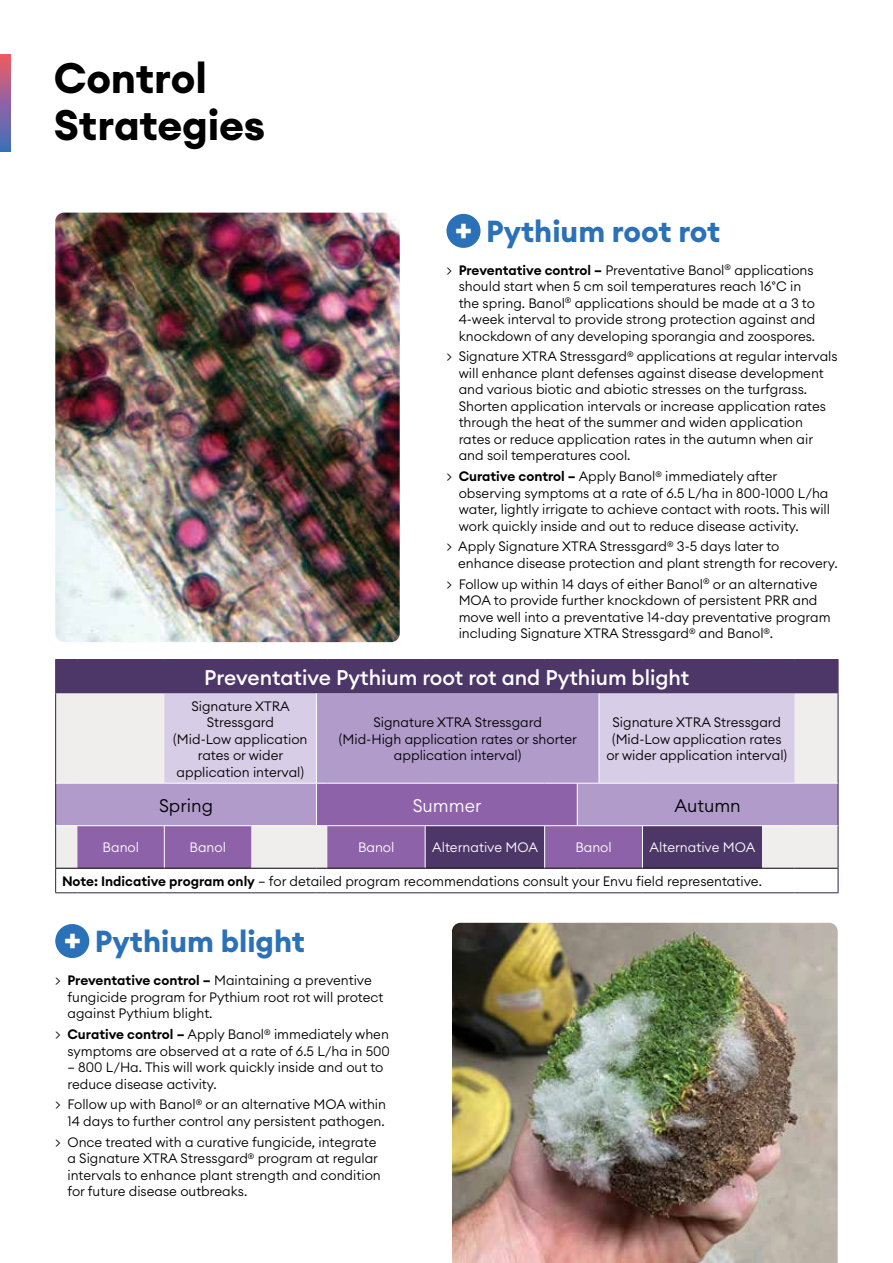
<style>
.page{position:relative;width:893px;height:1263px;background:#fff}
.page>*{position:absolute;margin:0;border:0;box-sizing:border-box;transform-origin:0 0}
.t1{font:700 42px/46.5px "Euclid Circular A";letter-spacing:-.005em;color:#000}
.t2{font:700 30px "Euclid Circular A";color:#2b71b8}
.t3{font:500 21px "Euclid Circular A";color:#fff}
.t4{font:300 18px "Euclid Circular A";color:#000}
.t5{font:300 18px "Euclid Circular A";color:#fff}
.t6{font:300 13.5px/16.5px "Euclid Circular A";color:#000}
.t7{font:300 13.5px "Euclid Circular A";color:#fff}
.s1{font-size:34.5px;color:#fff}
.s2{font-weight:600}
</style>
<div class="page">
<svg style="left:0;top:55px;width:10px;height:97px"></svg>
<div style="left:446px;top:214px;width:34px;height:34px;background:#2b71b8;border-radius:50%"></div>
<div style="left:55px;top:924px;width:34px;height:34px;background:#2b71b8;border-radius:50%"></div>
<div style="left:56px;top:660px;width:782px;height:33px;background:#4d3668"></div>
<svg style="left:56px;top:826px;width:782px;height:42px;background:#9588a3"></svg>
<svg style="left:56px;top:693px;width:782px;height:132px;background:#cabcda"></svg>
<svg style="left:77px;top:784px;width:565px;height:84px;background:#9676af"></svg>
<hr style="left:55px;top:693px;width:1px;height:90px;background:#312345">
<hr style="left:838px;top:693px;width:1px;height:90px;background:#312345">
<hr style="left:55px;top:783px;width:1px;height:43px;background:#312345">
<hr style="left:838px;top:783px;width:1px;height:43px;background:#312345">
<hr style="left:55px;top:826px;width:1px;height:42px;background:#312345">
<hr style="left:838px;top:826px;width:1px;height:42px;background:#312345">
<svg style="left:838px;top:868px;width:1px;height:24px"></svg>
<hr style="left:77px;top:892px;width:87px;height:1px;background:#312345">
<hr style="left:164px;top:892px;width:87px;height:1px;background:#312345">
<hr style="left:251px;top:892px;width:65px;height:1px;background:#312345">
<hr style="left:327px;top:892px;width:98px;height:1px;background:#312345">
<hr style="left:425px;top:892px;width:120px;height:1px;background:#312345">
<hr style="left:545px;top:892px;width:32px;height:1px;background:#312345">
<svg style="left:577px;top:892px;width:22px;height:1px"></svg>
<hr style="left:599px;top:892px;width:43px;height:1px;background:#312345">
<hr style="left:642px;top:892px;width:120px;height:1px;background:#312345">
<hr style="left:762px;top:892px;width:33px;height:1px;background:#312345">
<hr style="left:795px;top:892px;width:43px;height:1px;background:#312345">
<svg style="left:56px;top:783px;width:21px;height:1px"></svg>
<hr style="left:77px;top:783px;width:87px;height:1px;background:#fff">
<hr style="left:316px;top:783px;width:1px;height:42px;background:#fff">
<hr style="left:327px;top:783px;width:98px;height:1px;background:#fff">
<hr style="left:425px;top:783px;width:120px;height:1px;background:#fff">
<hr style="left:545px;top:783px;width:32px;height:1px;background:#fff">
<svg style="left:578px;top:783px;width:21px;height:1px"></svg>
<hr style="left:577px;top:783px;width:1px;height:42px;background:#fff">
<hr style="left:795px;top:783px;width:43px;height:1px;background:#fff">
<svg style="left:56px;top:825px;width:21px;height:1px"></svg>
<hr style="left:251px;top:825px;width:65px;height:1px;background:#fff">
<hr style="left:425px;top:825px;width:120px;height:1px;background:#fff">
<hr style="left:545px;top:825px;width:32px;height:1px;background:#fff">
<hr style="left:544px;top:826px;width:1px;height:42px;background:#fff">
<svg style="left:577px;top:825px;width:22px;height:1px"></svg>
<hr style="left:599px;top:825px;width:43px;height:1px;background:#fff">
<hr style="left:316px;top:693px;width:1px;height:90px;background:#fff">
<hr style="left:164px;top:783px;width:87px;height:1px;background:#fff">
<hr style="left:251px;top:783px;width:65px;height:1px;background:#fff">
<hr style="left:599px;top:693px;width:1px;height:90px;background:#fff">
<hr style="left:599px;top:783px;width:43px;height:1px;background:#fff">
<hr style="left:642px;top:783px;width:120px;height:1px;background:#fff">
<hr style="left:762px;top:783px;width:33px;height:1px;background:#fff">
<hr style="left:642px;top:826px;width:1px;height:42px;background:#fff">
<hr style="left:327px;top:825px;width:98px;height:1px;background:#fff">
<hr style="left:425px;top:826px;width:1px;height:42px;background:#fff">
<hr style="left:164px;top:825px;width:87px;height:1px;background:#fff">
<hr style="left:77px;top:825px;width:87px;height:1px;background:#fff">
<hr style="left:164px;top:826px;width:1px;height:42px;background:#fff">
<svg style="left:55px;top:868px;width:22px;height:25px"></svg>
<hr style="left:77px;top:868px;width:87px;height:1px;background:#000">
<hr style="left:164px;top:868px;width:87px;height:1px;background:#000">
<hr style="left:251px;top:868px;width:65px;height:1px;background:#000">
<hr style="left:327px;top:868px;width:98px;height:1px;background:#000">
<hr style="left:425px;top:868px;width:120px;height:1px;background:#000">
<hr style="left:545px;top:868px;width:32px;height:1px;background:#000">
<svg style="left:577px;top:868px;width:22px;height:1px"></svg>
<hr style="left:599px;top:868px;width:43px;height:1px;background:#000">
<hr style="left:642px;top:868px;width:120px;height:1px;background:#000">
<hr style="left:762px;top:868px;width:33px;height:1px;background:#000">
<hr style="left:795px;top:868px;width:43px;height:1px;background:#000">
<svg style="left:55px;top:659px;width:22px;height:1px"></svg>
<hr style="left:55px;top:660px;width:1px;height:33px;background:#4d3668">
<hr style="left:77px;top:659px;width:87px;height:1px;background:#4d3668">
<hr style="left:164px;top:659px;width:87px;height:1px;background:#4d3668">
<hr style="left:251px;top:659px;width:65px;height:1px;background:#4d3668">
<hr style="left:327px;top:659px;width:98px;height:1px;background:#4d3668">
<hr style="left:425px;top:659px;width:120px;height:1px;background:#4d3668">
<hr style="left:545px;top:659px;width:32px;height:1px;background:#4d3668">
<svg style="left:577px;top:659px;width:22px;height:1px"></svg>
<hr style="left:599px;top:659px;width:43px;height:1px;background:#4d3668">
<hr style="left:642px;top:659px;width:120px;height:1px;background:#4d3668">
<hr style="left:762px;top:659px;width:33px;height:1px;background:#4d3668">
<hr style="left:795px;top:659px;width:43px;height:1px;background:#4d3668">
<hr style="left:838px;top:660px;width:1px;height:33px;background:#4d3668">
<img style="left:452px;top:923px;width:386px;height:340px">
<img style="left:55px;top:213px;width:345px;height:429px">
<h1 class="t1" style="left:54px;top:56px;width:213px">Control<br>Strategies</h1>
<h2 class="t2" style="left:455px;top:212px;width:267px"><span class="s1">+</span> Pythium root rot</h2>
<p class="t6" style="left:459px;top:261px;width:358px;text-indent:-12px">&gt; <span class="s2">Preventative control –</span> Preventative Banol<sup>®</sup> applications should start when 5 cm soil temperatures reach 16°C in the spring. Banol<sup>®</sup> applications should be made at a 3 to 4-week interval to provide strong protection against and knockdown of any developing sporangia and zoospores.</p>
<p class="t6" style="left:459px;top:348px;width:381px;text-indent:-12px">&gt; Signature XTRA Stressgard<sup>®</sup> applications at regular intervals will enhance plant defenses against disease development and various biotic and abiotic stresses on the turfgrass.<br>Shorten application intervals or increase application rates through the heat of the summer and widen application rates or reduce application rates in the autumn when air and soil temperatures cool.</p>
<p class="t6" style="left:459px;top:468px;width:373px;text-indent:-12px">&gt; <span class="s2">Curative control –</span> Apply Banol<sup>®</sup> immediately after observing symptoms at a rate of 6.5 L/ha in 800-1000 L/ha water, lightly irrigate to achieve contact with roots. This will work quickly inside and out to reduce disease activity.</p>
<p class="t6" style="left:458px;top:538px;width:381px;text-indent:-12px">&gt; Apply Signature XTRA Stressgard<sup>®</sup> 3-5 days later to enhance disease protection and plant strength for recovery.</p>
<p class="t6" style="left:459px;top:575px;width:373px;text-indent:-12px">&gt; Follow up within 14 days of either Banol<sup>®</sup> or an alternative MOA to provide further knockdown of persistent PRR and move well into a preventative 14-day preventative program including Signature XTRA Stressgard<sup>®</sup> and Banol<sup>®</sup>.</p>
<h3 class="t3" style="left:204px;top:664px;width:487px">Preventative Pythium root rot and Pythium blight</h3>
<p class="t6" style="left:173px;top:697px;width:136px;text-align:center">Signature XTRA<br>Stressgard<br>(Mid-Low application rates or wider application interval)</p>
<p class="t6" style="left:339px;top:714px;width:240px;text-align:center">Signature XTRA Stressgard<br>(Mid-High application rates or shorter application interval)</p>
<p class="t6" style="left:606px;top:714px;width:182px;text-align:center">Signature XTRA Stressgard (Mid-Low application rates or wider application interval)</p>
<h3 class="t4" style="left:159px;top:794px;width:55px">Spring</h3>
<h3 class="t5" style="left:413px;top:794px;width:70px">Summer</h3>
<h3 class="t4" style="left:674px;top:794px;width:68px">Autumn</h3>
<p class="t7" style="left:103px;top:839px;width:38px">Banol</p>
<p class="t7" style="left:190px;top:839px;width:38px">Banol</p>
<p class="t7" style="left:358px;top:839px;width:38px">Banol</p>
<p class="t7" style="left:432px;top:839px;width:107px">Alternative MOA</p>
<p class="t7" style="left:575px;top:839px;width:38px">Banol</p>
<p class="t7" style="left:650px;top:839px;width:107px">Alternative MOA</p>
<p class="t6" style="left:62px;top:873px;width:701px"><span class="s2">Note: Indicative program only</span> – for detailed program recommendations consult your Envu field representative.</p>
<h2 class="t2" style="left:64px;top:922px;width:243px"><span class="s1">+</span> Pythium blight</h2>
<p class="t6" style="left:67px;top:972px;width:317px;text-indent:-12px">&gt; <span class="s2">Preventative control –</span> Maintaining a preventive fungicide program for Pythium root rot will protect against Pythium blight.</p>
<p class="t6" style="left:55px;top:1026px;width:336px;text-align:right">&gt; <span class="s2">Curative control –</span> Apply Banol<sup>®</sup> immediately when symptoms are observed at a rate of 6.5 L/ha in 500</p>
<p class="t6" style="left:67px;top:1059px;width:317px">– 800 L/Ha. This will work quickly inside and out to reduce disease activity.</p>
<p class="t6" style="left:55px;top:1096px;width:332px;text-align:right">&gt; Follow up with Banol<sup>®</sup> or an alternative MOA within<br>14 days to further control any persistent pathogen.</p>
<p class="t6" style="left:67px;top:1133px;width:315px;text-indent:-12px">&gt; Once treated with a curative fungicide, integrate a Signature XTRA Stressgard<sup>®</sup> program at regular intervals to enhance plant strength and condition for future disease outbreaks.</p>
</div>
